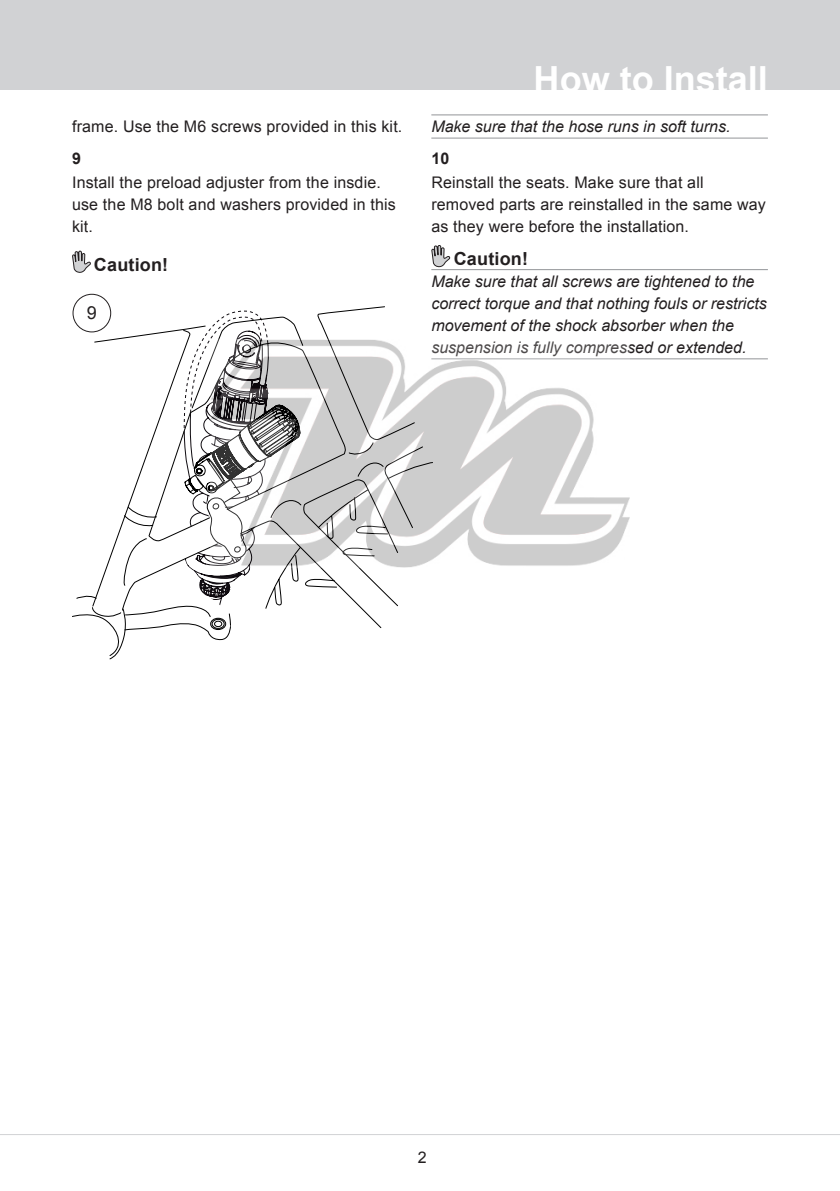
<style>
.page{position:relative;width:840px;height:1191px;background:#fff}
.page>*{position:absolute;margin:0;border:0;box-sizing:border-box;transform-origin:0 0}
.t1{font:700 36px "Arial";color:#fff}
.t2{font:700 18px "Arial";letter-spacing:.01em;color:#231f20}
.t3{font:18px "Arial";color:#231f20}
.t4{font:16px/22px "Arial";letter-spacing:.01em;color:#231f20}
.t5{font:italic 16px/22px "Arial";color:#231f20}
.t6{font:700 16px "Arial";color:#231f20}
</style>
<div class="page">
<div style="left:0;top:0;width:839px;height:90px;background:#d1d2d4"></div>
<hr style="left:0;top:1134px;width:839px;height:1px;background:#d1d2d4">
<svg style="left:72px;top:251px;width:19px;height:22px"></svg>
<hr style="left:431px;top:115px;width:336px;height:1px;background:#939598">
<hr style="left:431px;top:138px;width:336px;height:1px;background:#939598">
<hr style="left:431px;top:269px;width:336px;height:1px;background:#939598">
<hr style="left:431px;top:358px;width:336px;height:1px;background:#939598">
<svg style="left:431px;top:245px;width:19px;height:22px"></svg>
<svg style="left:76px;top:308px;width:307px;height:351px"></svg>
<div style="left:73px;top:294px;width:38px;height:38px;background:#fff;border-radius:50%"></div>
<div style="left:72px;top:294px;width:39px;height:38px;border:1px solid #231f20;border-radius:50%"></div>
<img style="left:210px;top:340px;width:419px;height:228px">
<p class="t4" style="left:72px;top:116px;width:331px">frame. Use the M6 screws provided in this kit.</p>
<p class="t6" style="left:72px;top:147px;width:10px">9</p>
<p class="t4" style="left:72px;top:171px;width:325px">Install the preload adjuster from the insdie. use the M8 bolt and washers provided in this kit.</p>
<p class="t2" style="left:94px;top:252px;width:76px">Caution!</p>
<p class="t3" style="left:87px;top:301px;width:12px">9</p>
<h1 class="t1" style="left:533px;top:55px;width:236px">How to Install</h1>
<p class="t5" style="left:431px;top:116px;width:300px">Make sure that the hose runs in soft turns.</p>
<p class="t6" style="left:431px;top:147px;width:19px">10</p>
<p class="t4" style="left:431px;top:171px;width:336px">Reinstall the seats. Make sure that all removed parts are reinstalled in the same way as they were before the installation.</p>
<p class="t2" style="left:453px;top:246px;width:76px">Caution!</p>
<p class="t5" style="left:431px;top:270px;width:337px">Make sure that all screws are tightened to the correct torque and that nothing fouls or restricts movement of the shock absorber when the suspension is fully compressed or extended.</p>
<p class="t4" style="left:417px;top:1147px;width:10px">2</p>
</div>
